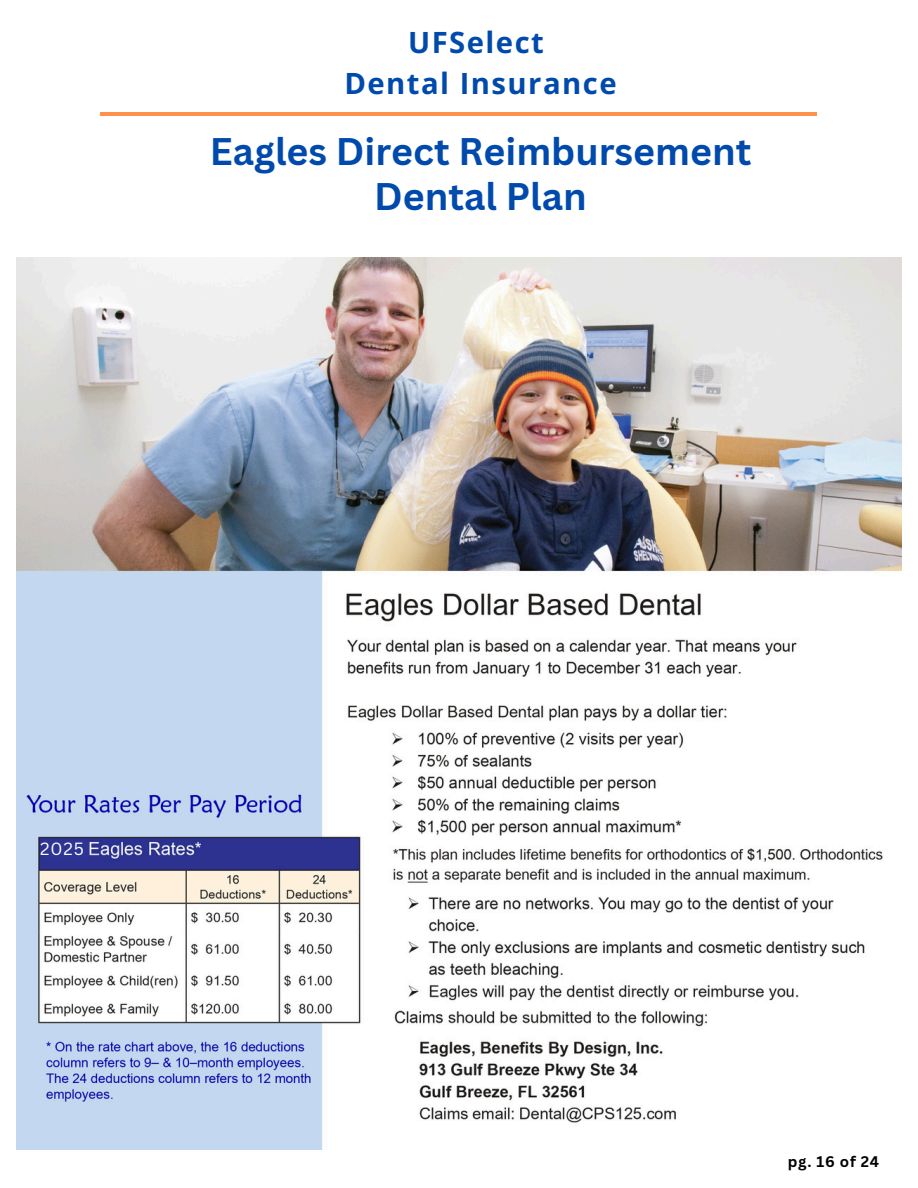
<style>
.page{position:relative;width:918px;height:1188px;background:#fff}
.page>*{position:absolute;margin:0;border:0;box-sizing:border-box;transform-origin:0 0}
.t1{font:700 37.5px/45px "Canva Sans";color:#004aad;text-align:center}
.t2{font:700 29.25px/40.5px "Open Sans";letter-spacing:.05em;color:#004aad;text-align:center}
.t3{font:17.25px "Canva Sans";color:#fff}
.t4{font:700 15px "Canva Sans";letter-spacing:.05em;color:#000}
</style>
<div class="page">
<img style="left:16px;top:258px;width:885px;height:892px">
<hr style="left:100px;top:112px;width:717px;height:4px;background:#ff914d">
<div style="left:44px;top:840px;width:45px;height:19px;background:#2e3494"></div>
<h1 class="t2" style="left:344px;top:22px;width:274px">UFSelect<br>Dental Insurance</h1>
<p class="t1" style="left:210px;top:128px;width:543px">Eagles Direct Reimbursement<br>Dental Plan</p>
<p class="t3" style="left:40px;top:836px;width:45px">2025</p>
<h3 class="t4" style="left:788px;top:1151px;width:93px">pg. 16 of 24</h3>
</div>
